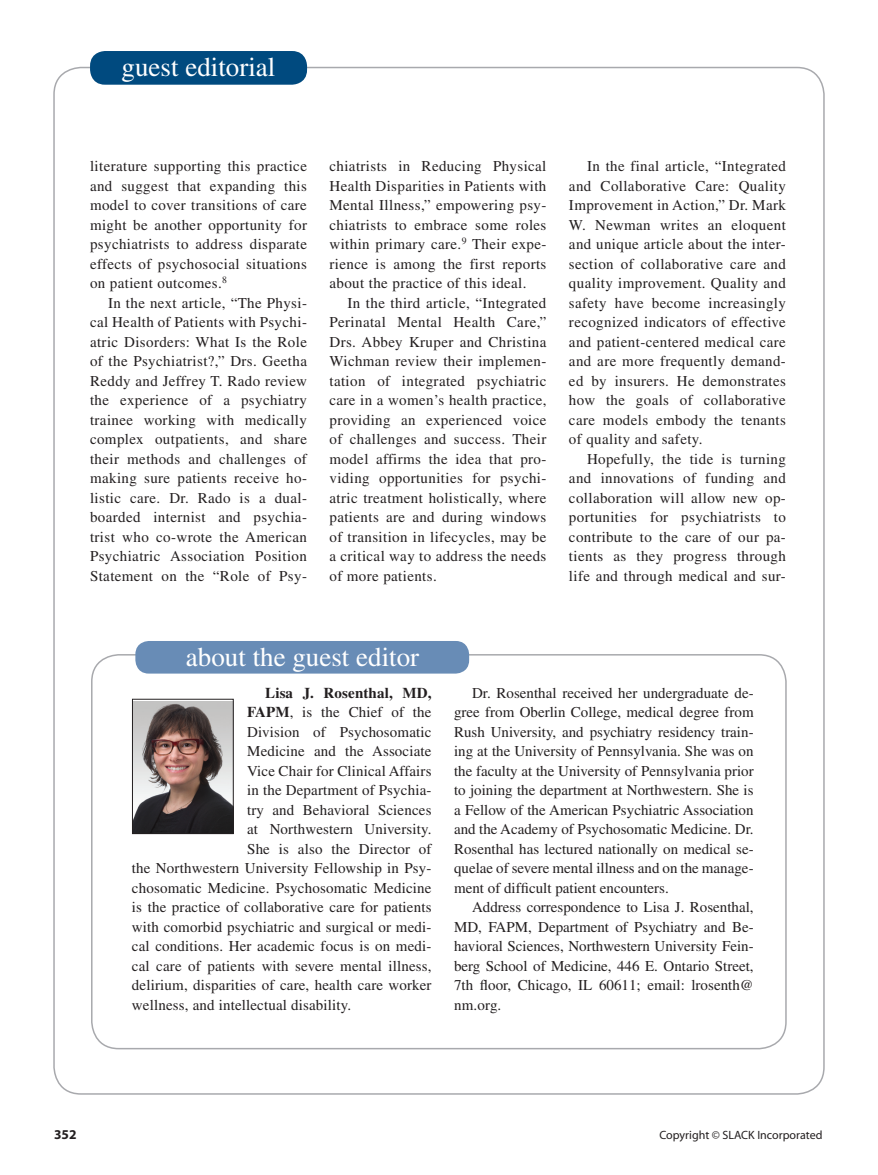
<style>
.page{position:relative;width:878px;height:1175px;background:#fff}
.page>*{position:absolute;margin:0;border:0;box-sizing:border-box;transform-origin:0 0}
.department{font:27px "Times";color:#fff}
.Body_text{font:15px/19.5px "Times";letter-spacing:.01em;color:#231f20;text-align:justify}
.Body_text-2{font:700 15px "Times";letter-spacing:.01em;color:#231f20}
.runningFoot{font:700 13.5px "Myriad";color:#231f20}
.runningFoot-2{font:12px "Myriad";color:#231f20}
.s1{font-weight:700}
</style>
<div class="page">
<div style="left:90px;top:51px;width:217px;height:34px;background:#004a7f;border-radius:15px"></div>
<div style="left:135px;top:641px;width:334px;height:32px;background:#688cb6;border-radius:14px"></div>
<img style="left:134px;top:701px;width:98px;height:131px">
<div style="left:132px;top:699px;width:102px;height:135px;border:1px solid #231f20"></div>
<p class="department" style="left:122px;top:52px;width:155px">guest editorial</p>
<p class="Body_text" style="left:90px;top:156px;width:218px">literature supporting this practice and suggest that expanding this model to cover transitions of care might be another opportunity for psychiatrists to address disparate effects of psychosocial situations on patient outcomes.<sup>8</sup></p>
<p class="Body_text" style="left:90px;top:293px;width:218px;text-indent:18px">In the next article, “The Physi&shy;cal Health of Patients with Psychi&shy;atric Disorders: What Is the Role of the Psychiatrist?,” Drs. Geetha Reddy and Jeffrey T. Rado review the experience of a psychiatry trainee working with medically complex outpatients, and share their methods and challenges of making sure patients receive ho&shy;listic care. Dr. Rado is a dual&shy;boarded internist and psychia&shy;trist who co-wrote the American Psychiatric Association Position Statement on the “Role of Psy-</p>
<p class="Body_text" style="left:329px;top:156px;width:218px">chiatrists in Reducing Physical Health Disparities in Patients with Mental Illness,” empowering psy&shy;chiatrists to embrace some roles within primary care.<sup>9</sup> Their expe&shy;rience is among the first reports about the practice of this ideal.</p>
<p class="Body_text" style="left:329px;top:293px;width:218px;text-indent:18px">In the third article, “Integrated Perinatal Mental Health Care,” Drs. Abbey Kruper and Christina Wichman review their implemen&shy;tation of integrated psychiatric care in a women’s health practice, providing an experienced voice of challenges and success. Their model affirms the idea that pro&shy;viding opportunities for psychi&shy;atric treatment holistically, where patients are and during windows of transition in lifecycles, may be a critical way to address the needs of more patients.</p>
<p class="Body_text" style="left:569px;top:156px;width:218px;text-indent:18px">In the final article, “Integrated and Collaborative Care: Quality Improvement in Action,” Dr. Mark W. Newman writes an eloquent and unique article about the inter&shy;section of collaborative care and quality improvement. Quality and safety have become increasingly recognized indicators of effective and patient-centered medical care and are more frequently demand&shy;ed by insurers. He demonstrates how the goals of collaborative care models embody the tenants of quality and safety.</p>
<p class="Body_text" style="left:569px;top:449px;width:218px;text-indent:18px">Hopefully, the tide is turning and innovations of funding and collaboration will allow new op&shy;portunities for psychiatrists to contribute to the care of our pa&shy;tients as they progress through life and through medical and sur-</p>
<p class="department" style="left:186px;top:641px;width:235px">about the guest editor</p>
<p class="Body_text-2" style="left:265px;top:683px;width:168px">Lisa J. Rosenthal, MD,</p>
<p class="Body_text" style="left:247px;top:702px;width:186px"><span class="s1">FAPM</span>, is the Chief of the</p>
<p class="Body_text" style="left:247px;top:722px;width:186px">Division of Psychosomatic</p>
<p class="Body_text" style="left:247px;top:741px;width:186px">Medicine and the Associate</p>
<p class="Body_text" style="left:247px;top:761px;width:186px">Vice Chair for Clinical Affairs</p>
<p class="Body_text" style="left:247px;top:780px;width:186px">in the Department of Psychia-</p>
<p class="Body_text" style="left:247px;top:800px;width:186px">try and Behavioral Sciences</p>
<p class="Body_text" style="left:247px;top:819px;width:186px">at Northwestern University.</p>
<p class="Body_text" style="left:247px;top:839px;width:186px">She is also the Director of</p>
<p class="Body_text" style="left:132px;top:858px;width:301px">the Northwestern University Fellowship in Psy-</p>
<p class="Body_text" style="left:132px;top:878px;width:301px">chosomatic Medicine. Psychosomatic Medicine</p>
<p class="Body_text" style="left:132px;top:897px;width:301px">is the practice of collaborative care for patients</p>
<p class="Body_text" style="left:132px;top:917px;width:301px">with comorbid psychiatric and surgical or medi-</p>
<p class="Body_text" style="left:132px;top:936px;width:301px">cal conditions. Her academic focus is on medi-</p>
<p class="Body_text" style="left:132px;top:956px;width:301px">cal care of patients with severe mental illness,</p>
<p class="Body_text" style="left:132px;top:975px;width:301px">delirium, disparities of care, health care worker</p>
<p class="Body_text" style="left:132px;top:995px;width:221px">wellness, and intellectual disability.</p>
<p class="Body_text" style="left:454px;top:683px;width:301px;text-indent:18px">Dr. Rosenthal received her undergraduate de&shy;gree from Oberlin College, medical degree from Rush University, and psychiatry residency train&shy;ing at the University of Pennsylvania. She was on the faculty at the University of Pennsylvania prior to joining the department at Northwestern. She is a Fellow of the American Psychiatric Association and the Academy of Psychosomatic Medicine. Dr.<br>Rosenthal has lectured nationally on medical se&shy;quelae of severe mental illness and on the manage&shy;ment of difficult patient encounters.</p>
<p class="Body_text" style="left:454px;top:897px;width:301px;text-indent:18px">Address correspondence to Lisa J. Rosenthal, MD, FAPM, Department of Psychiatry and Be&shy;havioral Sciences, Northwestern University Fein&shy;berg School of Medicine, 446 E. Ontario Street, 7th floor, Chicago, IL 60611; email: lrosenth@ nm.org.</p>
<p class="runningFoot" style="left:54px;top:1127px;width:24px">352</p>
<p class="runningFoot-2" style="left:659px;top:1129px;width:164px">Copyright © SLACK Incorporated</p>
</div>
